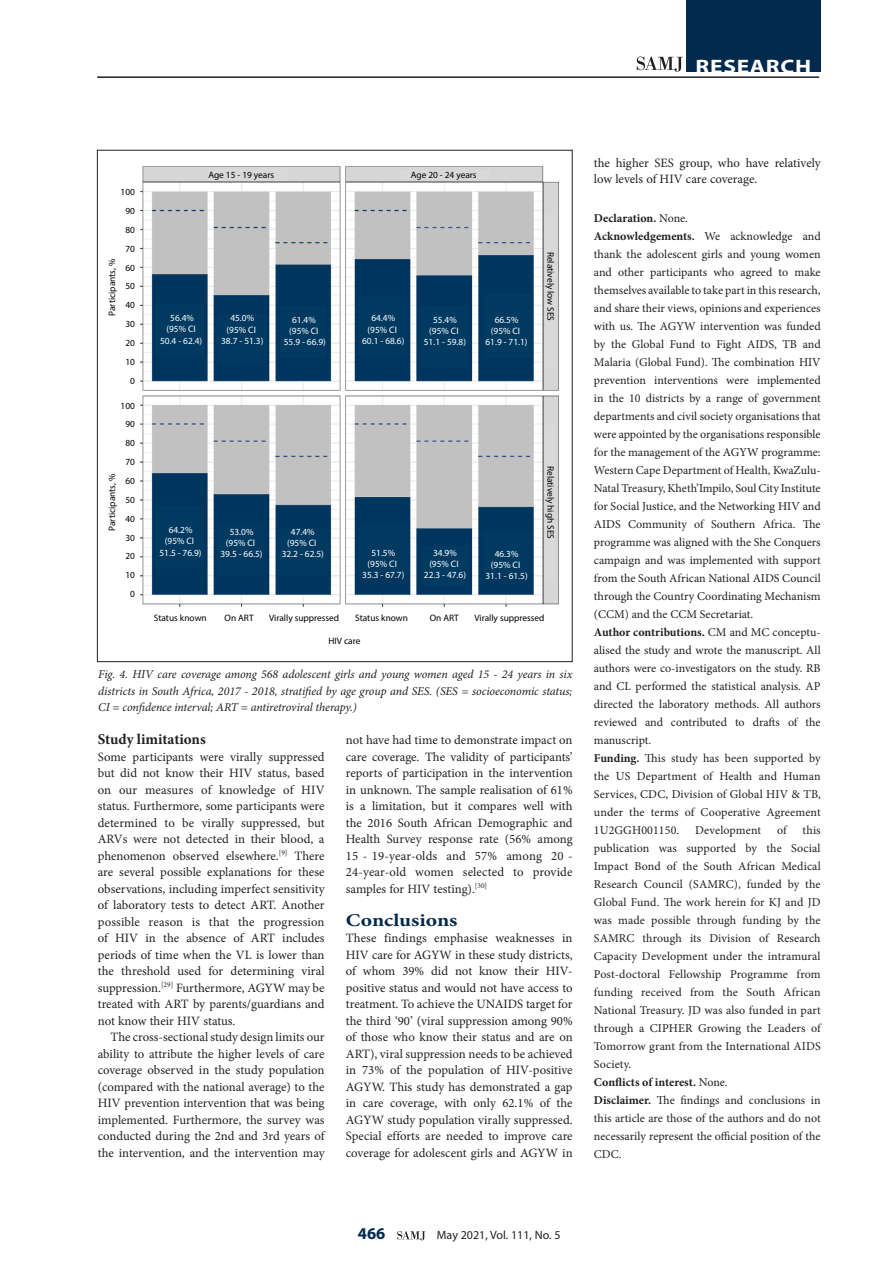
<style>
.page{position:relative;width:893px;height:1263px;background:#fff}
.page>*{position:absolute;margin:0;border:0;box-sizing:border-box;transform-origin:0 0}
.t1{font:700 19.5px "Myriad Pro";letter-spacing:.03em;color:#fff;scale:1.2 1}
.B_HEAD{font:700 18px "Minion Pro";color:#03294d;scale:1.2 1}
.t2{font:700 16.5px "Myriad Pro";color:#03294d}
.C_HEAD{font:700 15px "Minion Pro";color:#231f20}
.BODY_TEXT_1ST_PARAGR{font:12.75px/16.5px "Minion Pro";letter-spacing:-.005em;color:#231f20;text-align:justify}
.BODY_TEXT_INDENT{font:12.75px/16.5px "Minion Pro";color:#231f20;text-align:justify}
.ACKNOWLEGEMENTS{font:12px/18px "Minion Pro";color:#231f20;text-align:justify}
.CAPTIONS{font:italic 12px/16.5px "Minion Pro";letter-spacing:-.01em;color:#231f20;text-align:justify}
.ACKNOWLEGEMENTS-2{font:700 12px "Minion Pro";color:#231f20}
.t3{font:12px "Myriad Pro";color:#231f20}
.t4{font:9.3px/11.2px "Myriad Pro";color:#fff;text-align:center}
.t5{font:9.3px/18.9px "Myriad Pro";color:#000;text-align:right}
.s1{font-weight:400}
.s2{font-weight:700}
</style>
<div class="page">
<svg style="left:397px;top:1231px;width:28px;height:9px"></svg>
<hr style="left:97px;top:76px;width:722px;height:2px;background:#231f20">
<div style="left:686px;top:0;width:135px;height:72px;background:#03294d"></div>
<svg style="left:637px;top:57px;width:46px;height:15px"></svg>
<img style="left:140px;top:166px;width:419px;height:441px">
<div style="left:156px;top:303px;width:48px;height:52px;background:#003a61"></div>
<div style="left:218px;top:314px;width:49px;height:49px;background:#003a61"></div>
<div style="left:280px;top:306px;width:46px;height:52px;background:#003a61"></div>
<div style="left:358px;top:297px;width:49px;height:58px;background:#003a61"></div>
<div style="left:421px;top:306px;width:47px;height:60px;background:#003a61"></div>
<div style="left:484px;top:294px;width:45px;height:64px;background:#003a61"></div>
<div style="left:156px;top:506px;width:48px;height:62px;background:#003a61"></div>
<div style="left:218px;top:525px;width:46px;height:50px;background:#003a61"></div>
<div style="left:280px;top:527px;width:48px;height:48px;background:#003a61"></div>
<div style="left:358px;top:525px;width:50px;height:50px;background:#003a61"></div>
<div style="left:421px;top:546px;width:47px;height:39px;background:#003a61"></div>
<div style="left:484px;top:531px;width:45px;height:44px;background:#003a61"></div>
<div style="left:208px;top:169px;width:81px;height:12px;background:#d9d9d9"></div>
<div style="left:400px;top:171px;width:89px;height:8px;background:#d9d9d9"></div>
<div style="left:545px;top:214px;width:11px;height:154px;background:#d9d9d9"></div>
<div style="left:545px;top:425px;width:10px;height:154px;background:#d9d9d9"></div>
<h1 class="t1" style="left:696px;top:54px;width:98px">RESEARCH</h1>
<p class="t5" style="left:121px;top:182px;width:16px">100<br>90<br>80<br>70<br>60<br>50<br>40<br>30<br>20<br>10<br>0</p>
<p class="t5" style="left:121px;top:396px;width:16px">100<br>90<br>80<br>70<br>60<br>50<br>40<br>30<br>20<br>10<br>0</p>
<p class="t5" style="left:102px;top:316px;width:59px;rotate:-90deg">Participants, %</p>
<p class="t5" style="left:102px;top:531px;width:59px;rotate:-90deg">Participants, %</p>
<p class="t5" style="left:208px;top:166px;width:67px">Age 15 - 19 years</p>
<p class="t5" style="left:411px;top:166px;width:67px">Age 20 - 24 years</p>
<p class="t4" style="left:160px;top:312px;width:44px">56.4% (95% CI<br>50.4 - 62.4)</p>
<p class="t4" style="left:221px;top:312px;width:44px">45.0% (95% CI<br>38.7 - 51.3)</p>
<p class="t4" style="left:284px;top:314px;width:44px">61.4% (95% CI<br>55.9 - 66.9)</p>
<p class="t4" style="left:362px;top:312px;width:44px">64.4% (95% CI<br>60.1 - 68.6)</p>
<p class="t4" style="left:424px;top:314px;width:44px">55.4% (95% CI<br>51.1 - 59.8)</p>
<p class="t4" style="left:485px;top:314px;width:44px">66.5% (95% CI<br>61.9 - 71.1)</p>
<p class="t5" style="left:560px;top:252px;width:71px;rotate:90deg">Relatively low SES</p>
<p class="t4" style="left:159px;top:524px;width:44px">64.2% (95% CI<br>51.5 - 76.9)</p>
<p class="t4" style="left:220px;top:526px;width:44px">53.0% (95% CI<br>39.5 - 66.5)</p>
<p class="t4" style="left:282px;top:526px;width:44px">47.4% (95% CI<br>32.2 - 62.5)</p>
<p class="t4" style="left:362px;top:547px;width:44px">51.5% (95% CI<br>35.3 - 67.7)</p>
<p class="t4" style="left:424px;top:547px;width:44px">34.9% (95% CI<br>22.3 - 47.6)</p>
<p class="t4" style="left:485px;top:548px;width:44px">46.3% (95% CI<br>31.1 - 61.5)</p>
<p class="t5" style="left:560px;top:466px;width:74px;rotate:90deg">Relatively high SES</p>
<p class="t5" style="left:154px;top:608px;width:54px">Status known</p>
<p class="t5" style="left:225px;top:608px;width:31px">On ART</p>
<p class="t5" style="left:269px;top:608px;width:72px">Virally suppressed</p>
<p class="t5" style="left:355px;top:608px;width:54px">Status known</p>
<p class="t5" style="left:430px;top:608px;width:31px">On ART</p>
<p class="t5" style="left:474px;top:608px;width:72px">Virally suppressed</p>
<p class="t5" style="left:328px;top:631px;width:33px">HIV care</p>
<p class="CAPTIONS" style="left:98px;top:666px;width:476px">Fig. 4. HIV care coverage among 568 adolescent girls and young women aged 15 - 24 years in six districts in South Africa, 2017 - 2018, stratified by age group and SES. (SES = socioeconomic status; CI = confidence interval; ART = antiretroviral therapy.)</p>
<h3 class="C_HEAD" style="left:98px;top:729px;width:110px">Study limitations</h3>
<p class="BODY_TEXT_1ST_PARAGR" style="left:98px;top:748px;width:228px">Some participants were virally suppressed but did not know their HIV status, based on our measures of knowledge of HIV status. Furthermore, some participants were determined to be virally suppressed, but ARVs were not detected in their blood, a phenomenon observed elsewhere.<sup>[9]</sup> There are several possible explanations for these observations, including imperfect sensitivity of laboratory tests to detect ART. Another possible reason is that the progression of HIV in the absence of ART includes periods of time when the VL is lower than the threshold used for determining viral suppression.<sup>[29]</sup> Furthermore, AGYW may be treated with ART by parents/guardians and not know their HIV status.</p>
<p class="BODY_TEXT_INDENT" style="left:98px;top:1029px;width:228px;text-indent:13px">The cross-sectional study design limits our ability to attribute the higher levels of care coverage observed in the study population (compared with the national average) to the HIV prevention intervention that was being implemented. Furthermore, the survey was conducted during the 2nd and 3rd years of the intervention, and the intervention may</p>
<p class="BODY_TEXT_INDENT" style="left:346px;top:732px;width:228px">not have had time to demonstrate impact on care coverage. The validity of participants’ reports of participation in the intervention in unknown. The sample realisation of 61% is a limitation, but it compares well with the 2016 South African Demographic and Health Survey response rate (56% among 15 - 19-year-olds and 57% among 20 - 24-year-old women selected to provide samples for HIV testing).<sup>[30]</sup></p>
<h2 class="B_HEAD" style="left:346px;top:907px;width:95px">Conclusions</h2>
<p class="BODY_TEXT_1ST_PARAGR" style="left:346px;top:930px;width:228px">These findings emphasise weaknesses in HIV care for AGYW in these study districts, of whom 39% did not know their HIV&shy;positive status and would not have access to treatment. To achieve the UNAIDS target for the third ‘90’ (viral suppression among 90% of those who know their status and are on ART), viral suppression needs to be achieved in 73% of the population of HIV-positive AGYW. This study has demonstrated a gap in care coverage, with only 62.1% of the AGYW study population virally suppressed.<br>Special efforts are needed to improve care coverage for adolescent girls and AGYW in</p>
<p class="BODY_TEXT_1ST_PARAGR" style="left:594px;top:154px;width:228px">the higher SES group, who have relatively low levels of HIV care coverage.</p>
<p class="ACKNOWLEGEMENTS-2" style="left:594px;top:210px;width:96px">Declaration. <span class="s1">None.</span></p>
<p class="ACKNOWLEGEMENTS" style="left:594px;top:227px;width:228px"><span class="s2">Acknowledgements.</span> We acknowledge and thank the adolescent girls and young women and other participants who agreed to make themselves available to take part in this research, and share their views, opinions and experiences with us. The AGYW intervention was funded by the Global Fund to Fight AIDS, TB and Malaria (Global Fund). The combination HIV prevention interventions were implemented in the 10 districts by a range of government departments and civil society organisations that were appointed by the organisations responsible for the management of the AGYW programme:<br>Western Cape Department of Health, KwaZulu-Natal Treasury, Kheth’Impilo, Soul City Institute for Social Justice, and the Networking HIV and AIDS Community of Southern Africa. The programme was aligned with the She Conquers campaign and was implemented with support from the South African National AIDS Council through the Country Coordinating Mechanism (CCM) and the CCM Secretariat.</p>
<p class="ACKNOWLEGEMENTS" style="left:594px;top:623px;width:228px"><span class="s2">Author contributions.</span> CM and MC conceptu&shy;alised the study and wrote the manuscript. All authors were co-investigators on the study. RB and CL performed the statistical analysis. AP directed the laboratory methods. All authors reviewed and contributed to drafts of the manuscript.</p>
<p class="ACKNOWLEGEMENTS" style="left:594px;top:749px;width:228px"><span class="s2">Funding.</span> This study has been supported by the US Department of Health and Human Services, CDC, Division of Global HIV &amp; TB, under the terms of Cooperative Agreement 1U2GGH001150.</p>
<p class="ACKNOWLEGEMENTS" style="left:594px;top:821px;width:228px;text-indent:209px">this publication was supported by the Social Impact Bond of the South African Medical Research Council (SAMRC), funded by the Global Fund. The work herein for KJ and JD was made possible through funding by the SAMRC through its Division of Research Capacity Development under the intramural Post-doctoral Fellowship Programme from funding received from the South African National Treasury. JD was also funded in part through a CIPHER Growing the Leaders of Tomorrow grant from the International AIDS Society.</p>
<p class="ACKNOWLEGEMENTS-2" style="left:594px;top:1074px;width:135px">Conflicts of interest. <span class="s1">None.</span></p>
<p class="ACKNOWLEGEMENTS" style="left:594px;top:1091px;width:228px"><span class="s2">Disclaimer.</span> The findings and conclusions in this article are those of the authors and do not necessarily represent the official position of the CDC.</p>
<p class="ACKNOWLEGEMENTS" style="left:695px;top:821px;width:67px">Development</p>
<p class="ACKNOWLEGEMENTS" style="left:777px;top:821px;width:11px">of</p>
<h3 class="t2" style="left:358px;top:1223px;width:29px">466</h3>
<p class="t3" style="left:437px;top:1228px;width:125px">May 2021, Vol. 111, No. 5</p>
</div>
